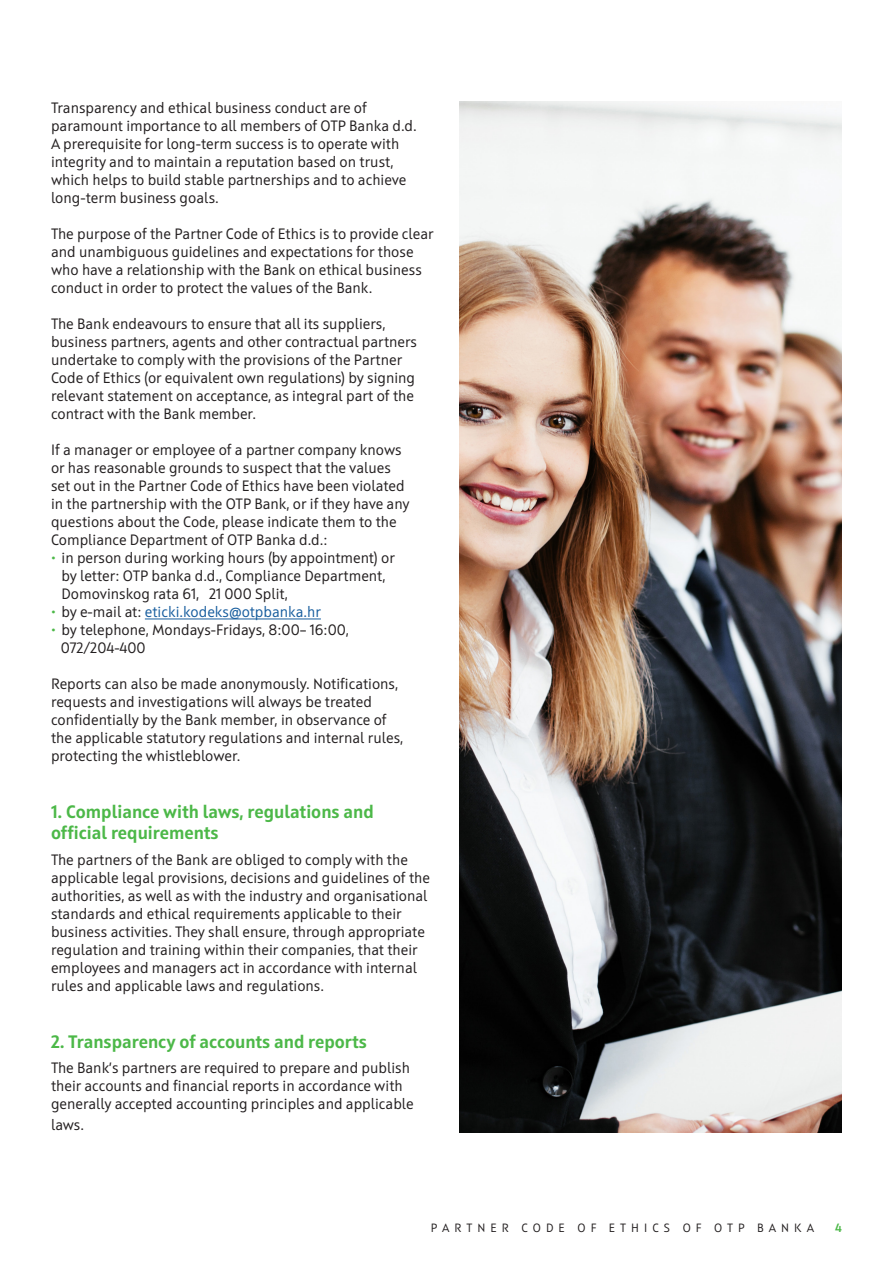
<style>
.page{position:relative;width:893px;height:1263px;background:#fff}
.page>*{position:absolute;margin:0;border:0;box-sizing:border-box;transform-origin:0 0}
.t1{font:700 18px/21px "Squad";color:#4cb848}
.t2{font:15px/18px "Squad";color:#231f20}
.t3{font:15px "Squad";color:#175d9e}
.t4{font:12px "Squad";letter-spacing:.42em;color:#231f20}
.t5{font:700 12px "Squad";color:#4cb848}
.s1{color:#4cb848}
.s2{color:#231f20}
</style>
<div class="page">
<hr style="left:145px;top:619px;width:176px;height:1px;background:#175d9e">
<img style="left:459px;top:102px;width:383px;height:1030px">
<p class="t2" style="left:51px;top:99px;width:367px">Transparency and ethical business conduct are of paramount importance to all members of OTP Banka d.d.<br>A prerequisite for long-term success is to operate with integrity and to maintain a reputation based on trust, which helps to build stable partnerships and to achieve long-term business goals.</p>
<p class="t2" style="left:51px;top:225px;width:384px">The purpose of the Partner Code of Ethics is to provide clear and unambiguous guidelines and expectations for those who have a relationship with the Bank on ethical business conduct in order to protect the values of the Bank.</p>
<p class="t2" style="left:51px;top:315px;width:368px">The Bank endeavours to ensure that all its suppliers, business partners, agents and other contractual partners undertake to comply with the provisions of the Partner Code of Ethics (or equivalent own regulations) by signing relevant statement on acceptance, as integral part of the contract with the Bank member.</p>
<p class="t2" style="left:51px;top:441px;width:360px">If a manager or employee of a partner company knows or has reasonable grounds to suspect that the values set out in the Partner Code of Ethics have been violated in the partnership with the OTP Bank, or if they have any questions about the Code, please indicate them to the Compliance Department of OTP Banka d.d.:</p>
<p class="t2" style="left:62px;top:549px;width:335px;text-indent:-10px"><span class="s1">•</span> in person during working hours (by appointment) or by letter: OTP banka d.d., Compliance Department,<br>Domovinskog rata 61, 21 000 Split,</p>
<p class="t3" style="left:51px;top:603px;width:272px"><span class="s1">•</span> <span class="s2">by e-mail at:</span> eticki.kodeks@otpbanka.hr</p>
<p class="t2" style="left:51px;top:621px;width:299px"><span class="s1">•</span> by telephone, Mondays-Fridays, 8:00– 16:00,</p>
<p class="t2" style="left:61px;top:639px;width:86px">072/204-400</p>
<p class="t2" style="left:51px;top:675px;width:354px">Reports can also be made anonymously. Notifications, requests and investigations will always be treated confidentially by the Bank member, in observance of the applicable statutory regulations and internal rules, protecting the whistleblower.</p>
<p class="t1" style="left:51px;top:802px;width:324px">1. Compliance with laws, regulations and official requirements</p>
<p class="t2" style="left:51px;top:851px;width:380px">The partners of the Bank are obliged to comply with the applicable legal provisions, decisions and guidelines of the authorities, as well as with the industry and organisational standards and ethical requirements applicable to their business activities. They shall ensure, through appropriate regulation and training within their companies, that their employees and managers act in accordance with internal rules and applicable laws and regulations.</p>
<p class="t1" style="left:51px;top:1031px;width:318px">2. Transparency of accounts and reports</p>
<p class="t2" style="left:51px;top:1059px;width:364px">The Bank’s partners are required to prepare and publish their accounts and financial reports in accordance with generally accepted accounting principles and applicable</p>
<p class="t2" style="left:51px;top:1116px;width:35px">laws.</p>
<p class="t4" style="left:431px;top:1220px;width:385px">PARTNER CODE OF ETHICS OF OTP BANKA</p>
<p class="t5" style="left:835px;top:1220px;width:8px">4</p>
</div>
